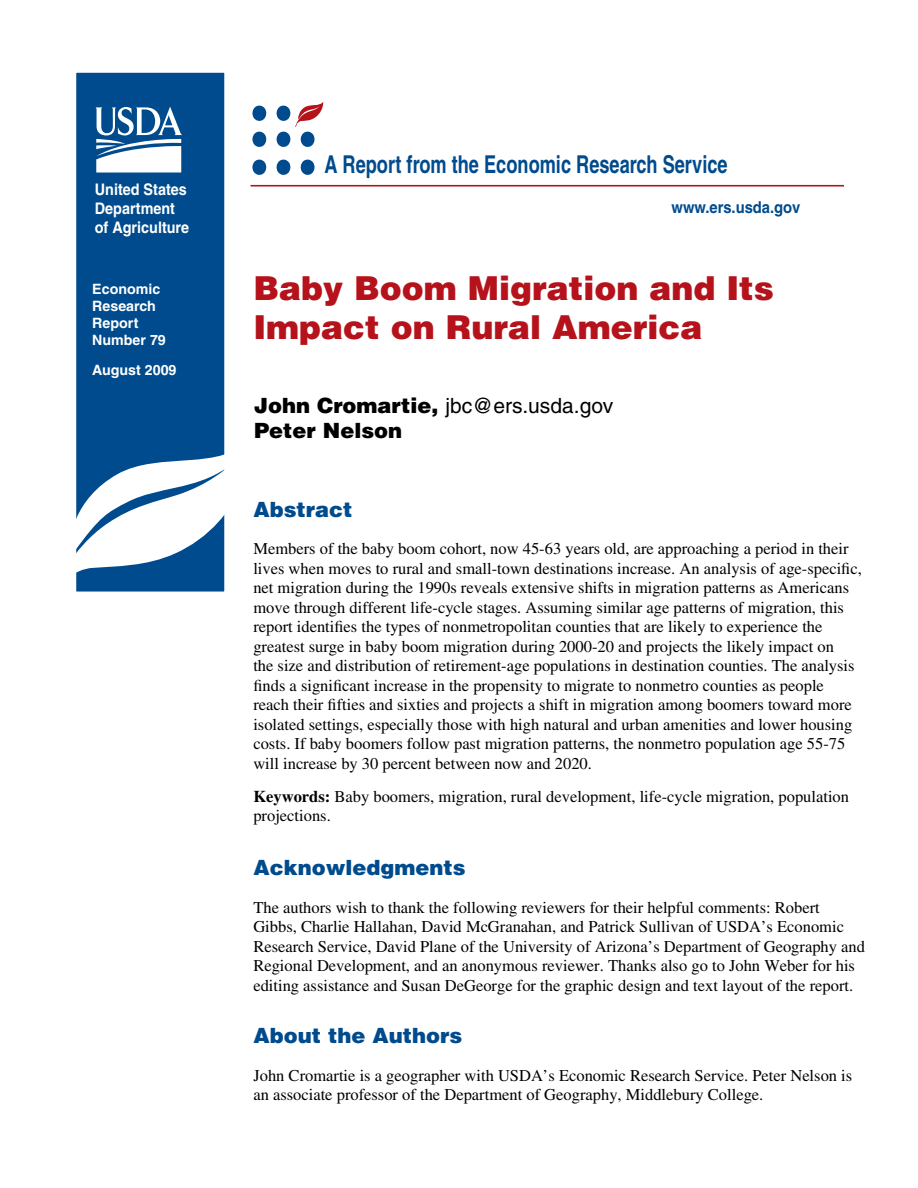
<style>
.page{position:relative;width:918px;height:1188px;background:#fff}
.page>*{position:absolute;margin:0;border:0;box-sizing:border-box;transform-origin:0 0}
.t1{font:900 33px/39.6px "Helvetica";color:#b5121b}
.t2{font:700 condensed 24.6px "Helvetica";color:#004b8d;scale:.9 1}
.t3{font:900 21px/25.2px "Helvetica";color:#000}
.t4{font:900 21px "Helvetica";color:#004b8d}
.t5{font:16.5px/19.5px "Times";color:#000}
.t6{font:700 16.35px "Helvetica";color:#004b8d;scale:.9 1}
.t7{font:700 15.9px/19.2px "Helvetica";color:#fff;scale:.9 1}
.t8{font:700 14.25px/17.1px "Helvetica";color:#fff}
.s1{font-weight:400}
.s2{font-weight:700}
</style>
<div class="page">
<div style="left:76px;top:72px;width:149px;height:520px;background:#004b8d"></div>
<svg style="left:76px;top:437px;width:149px;height:155px"></svg>
<hr style="left:251px;top:185px;width:593px;height:1px;background:#b5121b">
<svg style="left:95px;top:107px;width:87px;height:66px"></svg>
<svg style="left:300px;top:159px;width:15px;height:16px"></svg>
<svg style="left:276px;top:102px;width:47px;height:45px"></svg>
<svg style="left:276px;top:159px;width:15px;height:16px"></svg>
<svg style="left:252px;top:105px;width:15px;height:16px"></svg>
<svg style="left:252px;top:131px;width:15px;height:16px"></svg>
<svg style="left:252px;top:159px;width:15px;height:16px"></svg>
<p class="t7" style="left:95px;top:180px;width:106px">United States<br>Department of Agriculture</p>
<p class="t8" style="left:92px;top:280px;width:75px">Economic<br>Research<br>Report<br>Number 79</p>
<p class="t8" style="left:92px;top:362px;width:86px">August 2009</p>
<h2 class="t2" style="left:324px;top:150px;width:450px">A Report from the Economic Research Service</h2>
<p class="t6" style="left:672px;top:198px;width:144px">www.ers.usda.gov</p>
<h1 class="t1" style="left:253px;top:267px;width:522px">Baby Boom Migration and Its<br>Impact on Rural America</h1>
<p class="t3" style="left:254px;top:392px;width:361px">John Cromartie, <span class="s1">jbc@ers.usda.gov<br></span>Peter Nelson</p>
<p class="t4" style="left:253px;top:495px;width:101px">Abstract</p>
<p class="t5" style="left:253px;top:539px;width:610px">Members of the baby boom cohort, now 45-63 years old, are approaching a period in their lives when moves to rural and small-town destinations increase. An analysis of age-specific, net migration during the 1990s reveals extensive shifts in migration patterns as Americans move through different life-cycle stages. Assuming similar age patterns of migration, this report identifies the types of nonmetropolitan counties that are likely to experience the greatest surge in baby boom migration during 2000-20 and projects the likely impact on<br>the size and distribution of retirement-age populations in destination counties. The analysis finds a significant increase in the propensity to migrate to nonmetro counties as people reach their fifties and sixties and projects a shift in migration among boomers toward more isolated settings, especially those with high natural and urban amenities and lower housing costs. If baby boomers follow past migration patterns, the nonmetro population age 55-75 will increase by 30 percent between now and 2020.</p>
<p class="t5" style="left:253px;top:786px;width:597px"><span class="s2">Keywords:</span> Baby boomers, migration, rural development, life-cycle migration, population projections.</p>
<p class="t4" style="left:253px;top:854px;width:214px">Acknowledgments</p>
<p class="t5" style="left:253px;top:897px;width:613px">The authors wish to thank the following reviewers for their helpful comments: Robert Gibbs, Charlie Hallahan, David McGranahan, and Patrick Sullivan of USDA’s Economic Research Service, David Plane of the University of Arizona’s Department of Geography and Regional Development, and an anonymous reviewer. Thanks also go to John Weber for his editing assistance and Susan DeGeorge for the graphic design and text layout of the report.</p>
<p class="t4" style="left:253px;top:1022px;width:210px">About the Authors</p>
<p class="t5" style="left:253px;top:1065px;width:600px">John Cromartie is a geographer with USDA’s Economic Research Service. Peter Nelson is an associate professor of the Department of Geography, Middlebury College.</p>
</div>
